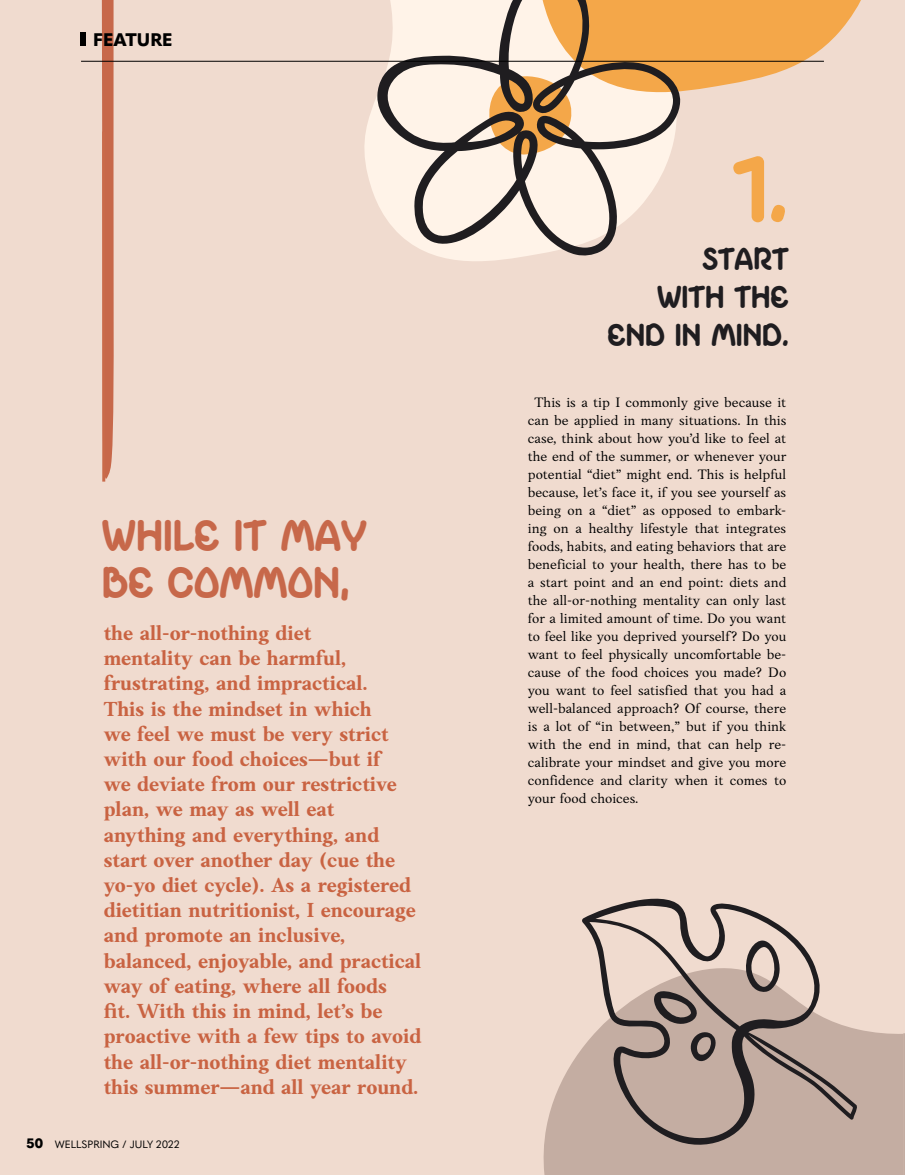
<style>
.page{position:relative;width:905px;height:1175px;background:#fff}
.page>*{position:absolute;margin:0;border:0;box-sizing:border-box;transform-origin:0 0}
.t1{font:94.35px "Picyin Avocado";color:#f4a749}
.t2{font:44.4px/47px "Picyin Avocado";color:#c7684a}
.t3{font:31.8px/38.2px "Picyin Avocado";color:#1f1d20;text-align:right}
.t4{font:700 21px/25.2px "Anko";color:#c96342}
.t5{font:800 18px "Quasimoda";color:#000}
.t6{font:14.1px/18px "Anko";color:#000;text-align:justify}
.t7{font:10.5px "Quasimoda";color:#000}
.s1{font-weight:800;font-size:13.5px}
</style>
<div class="page">
<div style="left:0;top:0;width:904px;height:1174px;background:#f0dbcf"></div>
<svg style="left:351px;top:60px;width:173px;height:201px"></svg>
<svg style="left:680px;top:0;width:181px;height:103px"></svg>
<svg style="left:377px;top:0;width:303px;height:256px;background:#d6c2ad"></svg>
<svg style="left:543px;top:1029px;width:360px;height:145px;background:#c9b3a7"></svg>
<svg style="left:581px;top:898px;width:277px;height:256px;fill:#c4ada2"></svg>
<svg style="left:745px;top:935px;width:35px;height:57px"></svg>
<svg style="left:654px;top:988px;width:69px;height:83px;background:#9a8881"></svg>
<svg style="left:903px;top:1033px;width:1px;height:141px"></svg>
<svg style="left:102px;top:0;width:12px;height:482px;background:#c97054"></svg>
<hr style="left:102px;top:131px;width:3px;height:350px;background:#c96a4a">
<hr style="left:81px;top:61px;width:743px;height:1px;background:#000">
<div style="left:80px;top:33px;width:5px;height:13px;background:#000"></div>
<p class="t5" style="left:93px;top:25px;width:81px">FEATURE</p>
<h2 class="t2" style="left:102px;top:515px;width:266px">WHILE IT MAY<br>BE COMMON,</h2>
<p class="t4" style="left:104px;top:620px;width:319px">the all-or-nothing diet<br>mentality can be harmful, frustrating, and impractical.<br>This is the mindset in which<br>we feel we must be very strict with our food choices—but if<br>we deviate from our restrictive plan, we may as well eat anything and everything, and start over another day (cue the yo-yo diet cycle). As a registered dietitian nutritionist, I encourage and promote an inclusive, balanced, enjoyable, and practical way of eating, where all foods<br>fit. With this in mind, let’s be proactive with a few tips to avoid the all-or-nothing diet mentality this summer—and all year round.</p>
<p class="t7" style="left:27px;top:1135px;width:154px"><span class="s1">50</span> WELLSPRING / JULY 2022</p>
<h1 class="t1" style="left:729px;top:150px;width:60px">1.</h1>
<h3 class="t3" style="left:607px;top:242px;width:182px">START<br>WITH THE<br>END IN MIND.</h3>
<p class="t6" style="left:528px;top:393px;width:260px;text-indent:7px">This is a tip I commonly give because it can be applied in many situations. In this case, think about how you’d like to feel at the end of the summer, or whenever your potential “diet” might end. This is helpful because, let’s face it, if you see yourself as being on a “diet” as opposed to embark&shy;ing on a healthy lifestyle that integrates foods, habits, and eating behaviors that are beneficial to your health, there has to be a start point and an end point: diets and the all-or-nothing mentality can only last for a limited amount of time. Do you want to feel like you deprived yourself? Do you want to feel physically uncomfortable be&shy;cause of the food choices you made? Do you want to feel satisfied that you had a well-balanced approach? Of course, there is a lot of “in between,” but if you think with the end in mind, that can help re&shy;calibrate your mindset and give you more confidence and clarity when it comes to your food choices.</p>
</div>
